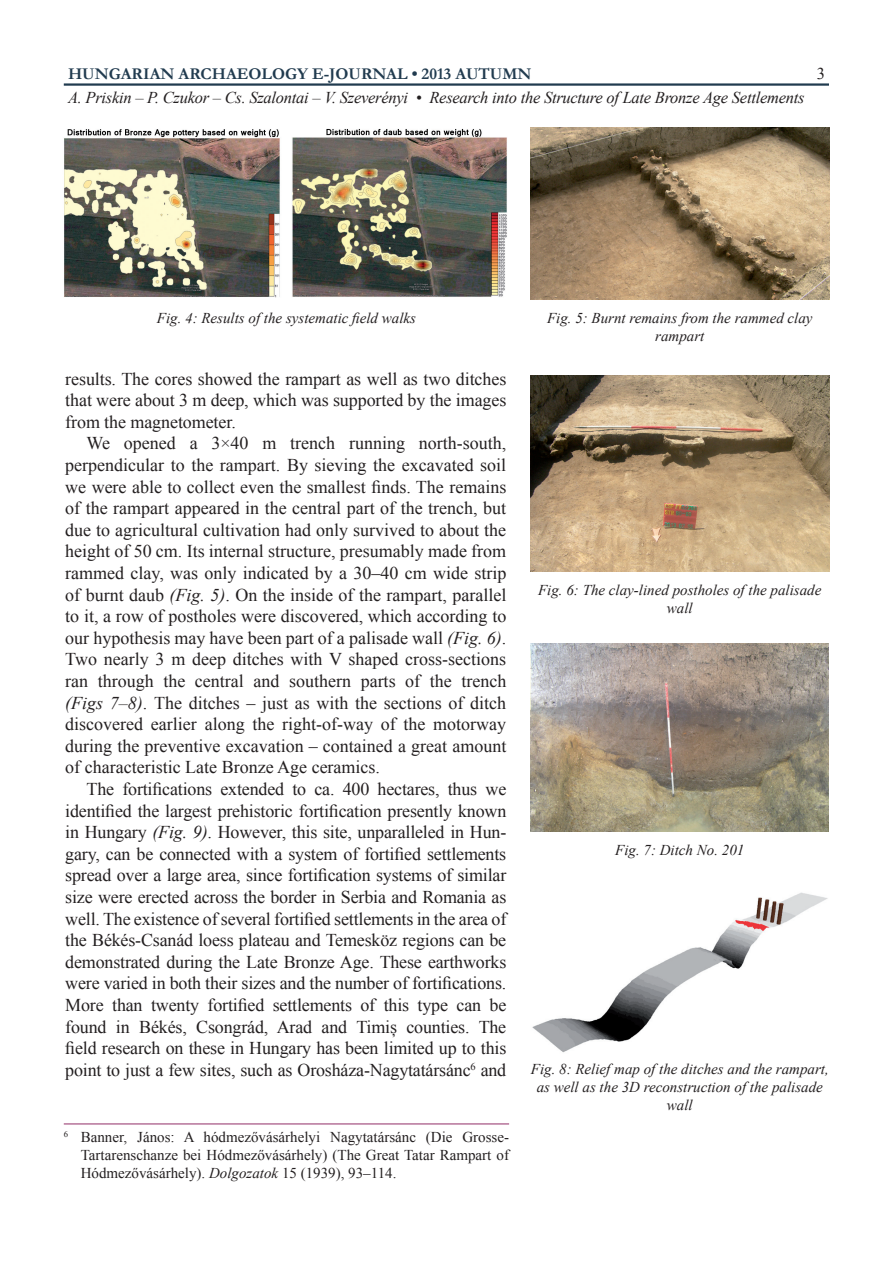
<style>
.page{position:relative;width:893px;height:1263px;background:#fff}
.page>*{position:absolute;margin:0;border:0;box-sizing:border-box;transform-origin:0 0}
.t1{font:18px/21.6px "Times New Roman";letter-spacing:-.005em;color:#231f20;text-align:justify}
.t2{font:italic 16.5px "Times New Roman";letter-spacing:-.015em;color:#231f20}
.t3{font:700 16.5px "Garamond";color:#213b4f}
.t4{font:16.5px "Times New Roman";color:#231f20}
.t5{font:italic 15px/18px "Times New Roman";color:#231f20;text-align:center}
.t6{font:15px/18px "Times New Roman";color:#231f20;text-align:justify}
.s1{font-style:italic}
</style>
<div class="page">
<hr style="left:64px;top:83px;width:765px;height:3px;background:#213b4f">
<hr style="left:64px;top:1123px;width:445px;height:1px;background:#9e4478">
<img style="left:530px;top:128px;width:299px;height:172px">
<img style="left:530px;top:375px;width:299px;height:197px">
<img style="left:530px;top:643px;width:299px;height:188px">
<img style="left:532px;top:892px;width:296px;height:161px">
<img style="left:64px;top:129px;width:443px;height:169px">
<p class="t3" style="left:68px;top:62px;width:465px">HUNGARIAN ARCHAEOLOGY E-JOURNAL • 2013 AUTUMN</p>
<p class="t4" style="left:817px;top:62px;width:10px">3</p>
<p class="t2" style="left:68px;top:87px;width:738px">A. Priskin – P. Czukor – Cs. Szalontai – V. Szeverényi • Research into the Structure of Late Bronze Age Settlements</p>
<p class="t5" style="left:157px;top:309px;width:261px">Fig. 4: Results of the systematic field walks</p>
<p class="t5" style="left:547px;top:309px;width:267px">Fig. 5: Burnt remains from the rammed clay rampart</p>
<p class="t1" style="left:65px;top:367px;width:443px">results. The cores showed the rampart as well as two ditches that were about 3 m deep, which was supported by the images from the magnetometer.</p>
<p class="t1" style="left:65px;top:432px;width:443px;text-indent:21px">We opened a 3×40 m trench running north-south, perpendicular to the rampart. By sieving the excavated soil we were able to collect even the smallest finds. The remains of the rampart appeared in the central part of the trench, but due to agricultural cultivation had only survived to about the height of 50 cm. Its internal structure, presumably made from rammed clay, was only indicated by a 30–40 cm wide strip of burnt daub <span class="s1">(Fig. 5)</span>. On the inside of the rampart, parallel to it, a row of postholes were discovered, which according to our hypothesis may have been part of a palisade wall <span class="s1">(Fig. 6)</span>.<br>Two nearly 3 m deep ditches with V shaped cross-sections ran through the central and southern parts of the trench <span class="s1">(Figs 7–8)</span>. The ditches – just as with the sections of ditch discovered earlier along the right-of-way of the motorway during the preventive excavation – contained a great amount of characteristic Late Bronze Age ceramics.</p>
<p class="t1" style="left:65px;top:778px;width:443px;text-indent:21px">The fortifications extended to ca. 400 hectares, thus we identified the largest prehistoric fortification presently known in Hungary <span class="s1">(Fig. 9)</span>. However, this site, unparalleled in Hun&shy;gary, can be connected with a system of fortified settlements spread over a large area, since fortification systems of similar size were erected across the border in Serbia and Romania as well. The existence of several fortified settlements in the area of the Békés-Csanád loess plateau and Temesköz regions can be demonstrated during the Late Bronze Age. These earthworks were varied in both their sizes and the number of fortifications.<br>More than twenty fortified settlements of this type can be found in Békés, Csongrád, Arad and Timiș counties. The field research on these in Hungary has been limited up to this point to just a few sites, such as Orosháza-Nagytatársánc<sup>6</sup> and</p>
<p class="t6" style="left:81px;top:1128px;width:430px;text-indent:-17px"><sup>6</sup> Banner, János: A hódmezővásárhelyi Nagytatársánc (Die Grosse-Tartarenschanze bei Hódmezővásárhely) (The Great Tatar Rampart of Hódmezővásárhely). <span class="s1">Dolgozatok</span> 15 (1939), 93–114.</p>
<p class="t5" style="left:538px;top:580px;width:285px">Fig. 6: The clay-lined postholes of the palisade wall</p>
<p class="t5" style="left:615px;top:841px;width:131px">Fig. 7: Ditch No. 201</p>
<p class="t5" style="left:531px;top:1060px;width:299px">Fig. 8: Relief map of the ditches and the rampart, as well as the 3D reconstruction of the palisade wall</p>
</div>
